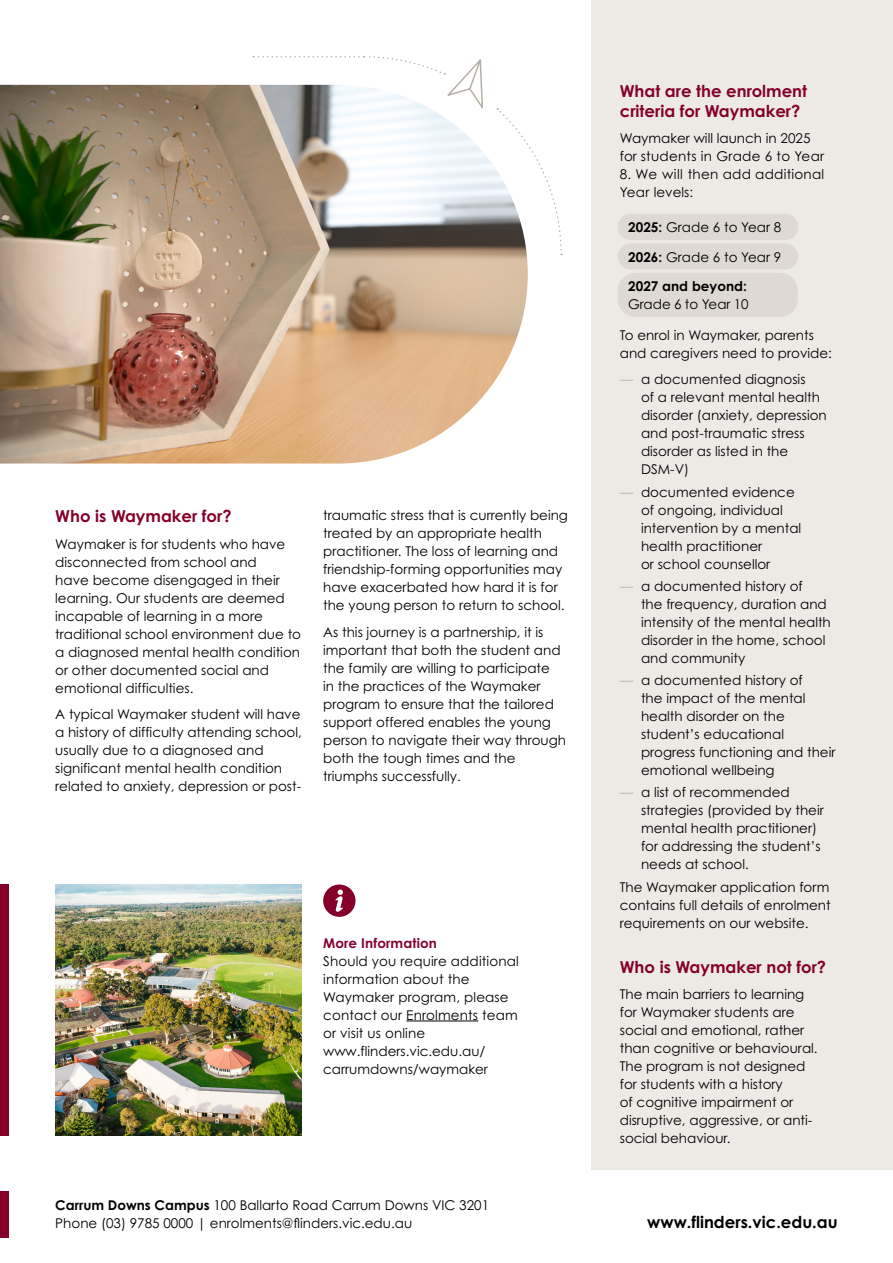
<style>
.page{position:relative;width:893px;height:1263px;background:#fff}
.page>*{position:absolute;margin:0;border:0;box-sizing:border-box;transform-origin:0 0}
.t1{font:700 16.5px/19.5px "Century Gothic Pro";color:#840029}
.t2{font:700 16.5px "Century Gothic Pro";color:#000}
.t3{font:13.5px/18px "Century Gothic Pro";color:#000}
.t4{font:13.5px/18px "Century Gothic Pro";letter-spacing:.02em;color:#000}
.t5{font:700 13.5px "Century Gothic Pro";letter-spacing:.01em;color:#840029}
.s1{font-weight:700}
.s2{color:#b7b0a2}
</style>
<div class="page">
<div style="left:591px;top:0;width:302px;height:1169px;background:#edeae6"></div>
<img style="left:0;top:85px;width:528px;height:378px">
<svg style="left:497px;top:108px;width:66px;height:147px"></svg>
<svg style="left:253px;top:56px;width:231px;height:57px"></svg>
<div style="left:618px;top:214px;width:180px;height:26px;background:#dedad3;border-radius:13px"></div>
<div style="left:618px;top:243px;width:180px;height:27px;background:#dedad3;border-radius:13px"></div>
<div style="left:618px;top:273px;width:180px;height:44px;background:#dedad3;border-radius:18px"></div>
<img style="left:55px;top:884px;width:247px;height:252px">
<hr style="left:406px;top:1021px;width:72px;height:1px;background:#000">
<div style="left:0;top:884px;width:9px;height:252px;background:#840029"></div>
<svg style="left:323px;top:884px;width:32px;height:33px"></svg>
<div style="left:0;top:1191px;width:9px;height:46px;background:#840029"></div>
<p class="t1" style="left:55px;top:506px;width:178px">Who is Waymaker for?</p>
<p class="t3" style="left:55px;top:535px;width:247px">Waymaker is for students who have disconnected from school and<br>have become disengaged in their learning. Our students are deemed incapable of learning in a more traditional school environment due to a diagnosed mental health condition or other documented social and emotional difficulties.</p>
<p class="t3" style="left:55px;top:705px;width:248px">A typical Waymaker student will have a history of difficulty attending school, usually due to a diagnosed and significant mental health condition related to anxiety, depression or post-</p>
<p class="t3" style="left:323px;top:506px;width:246px">traumatic stress that is currently being treated by an appropriate health practitioner. The loss of learning and friendship-forming opportunities may have exacerbated how hard it is for the young person to return to school.</p>
<p class="t3" style="left:323px;top:623px;width:244px">As this journey is a partnership, it is important that both the student and the family are willing to participate<br>in the practices of the Waymaker program to ensure that the tailored support offered enables the young person to navigate their way through both the tough times and the triumphs successfully.</p>
<p class="t5" style="left:323px;top:934px;width:115px">More Information</p>
<p class="t3" style="left:323px;top:951px;width:197px">Should you require additional information about the<br>Waymaker program, please contact our Enrolments team or visit us online www.flinders.vic.edu.au/ carrumdowns/waymaker</p>
<p class="t3" style="left:55px;top:1196px;width:435px"><span class="s1">Carrum Downs Campus</span> 100 Ballarto Road Carrum Downs VIC 3201<br>Phone (03) 9785 0000 | enrolments@flinders.vic.edu.au</p>
<p class="t1" style="left:620px;top:81px;width:189px">What are the enrolment criteria for Waymaker?</p>
<p class="t3" style="left:620px;top:129px;width:206px">Waymaker will launch in 2025 for students in Grade 6 to Year</p>
<p class="t4" style="left:620px;top:165px;width:206px">8. We will then add additional<br>Year levels:</p>
<p class="t3" style="left:628px;top:212px;width:155px;line-height:29.5px;text-align:justify"><span class="s1">2025:</span> Grade 6 to Year 8<br><span class="s1">2026:</span> Grade 6 to Year 9<br><span class="s1">2027 and beyond:</span></p>
<p class="t3" style="left:628px;top:295px;width:122px">Grade 6 to Year 10</p>
<p class="t3" style="left:620px;top:326px;width:214px">To enrol in Waymaker, parents and caregivers need to provide:</p>
<p class="t3" style="left:641px;top:370px;width:187px;text-indent:-21px"><span class="s2">—</span> a documented diagnosis<br>of a relevant mental health disorder (anxiety, depression and post-traumatic stress disorder as listed in the<br>DSM-V)</p>
<p class="t3" style="left:641px;top:483px;width:162px;text-indent:-21px"><span class="s2">—</span> documented evidence of ongoing, individual intervention by a mental health practitioner<br>or school counsellor</p>
<p class="t3" style="left:641px;top:577px;width:191px;text-indent:-21px"><span class="s2">—</span> a documented history of<br>the frequency, duration and intensity of the mental health disorder in the home, school and community</p>
<p class="t3" style="left:641px;top:671px;width:196px;text-indent:-21px"><span class="s2">—</span> a documented history of<br>the impact of the mental health disorder on the student’s educational progress functioning and their emotional wellbeing</p>
<p class="t3" style="left:641px;top:783px;width:184px;text-indent:-21px"><span class="s2">—</span> a list of recommended strategies (provided by their mental health practitioner) for addressing the student’s needs at school.</p>
<p class="t3" style="left:620px;top:878px;width:212px;text-align:justify">The Waymaker application form contains full details of enrolment requirements on our website.</p>
<p class="t1" style="left:620px;top:957px;width:208px">Who is Waymaker not for?</p>
<p class="t3" style="left:620px;top:985px;width:199px">The main barriers to learning for Waymaker students are social and emotional, rather than cognitive or behavioural.<br>The program is not designed for students with a history<br>of cognitive impairment or disruptive, aggressive, or anti&shy;social behaviour.</p>
<p class="t2" style="left:647px;top:1212px;width:192px">www.flinders.vic.edu.au</p>
</div>
